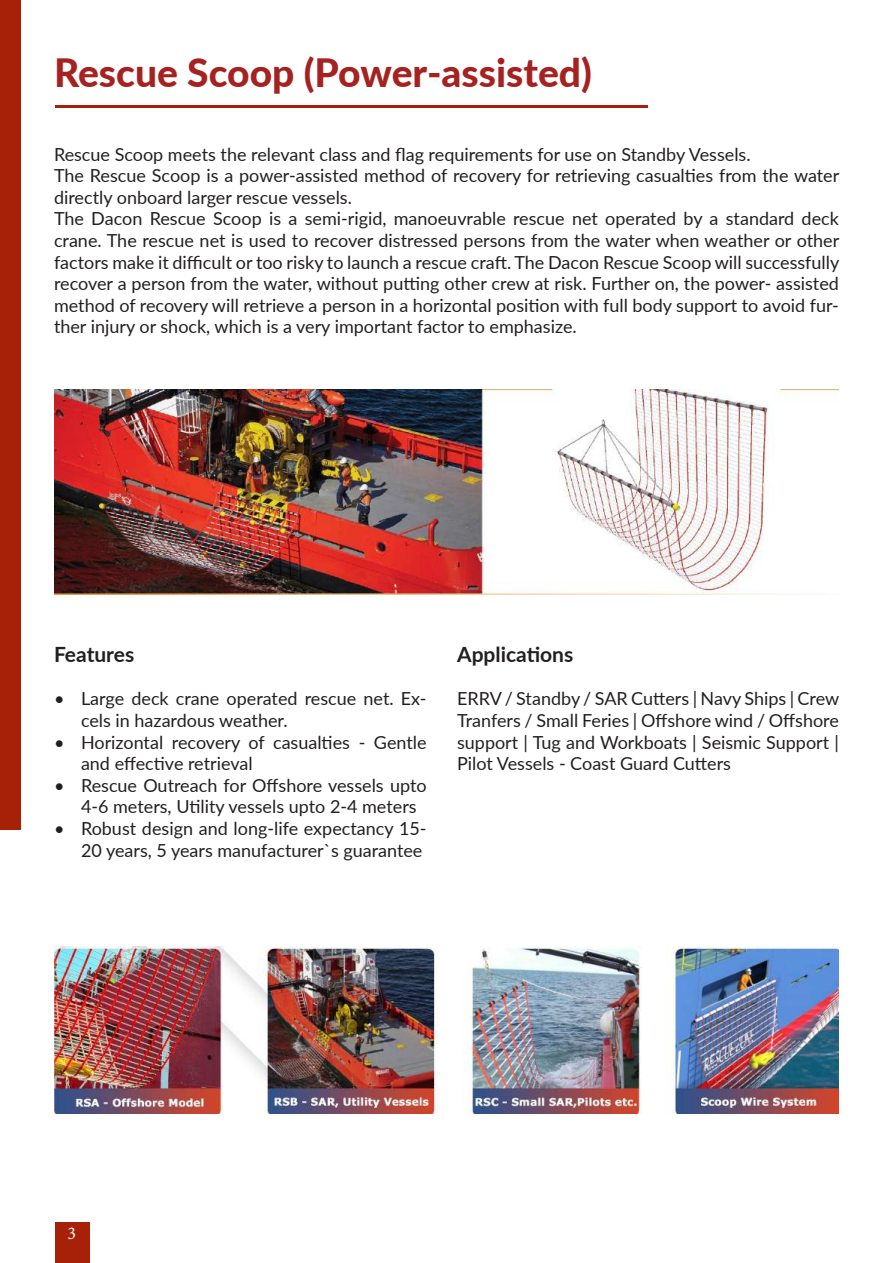
<style>
.page{position:relative;width:893px;height:1263px;background:#fff}
.page>*{position:absolute;margin:0;border:0;box-sizing:border-box;transform-origin:0 0}
.t1{font:800 39px "Lato";color:#a52221}
.t2{font:700 21px "Lato";color:#231f20}
.t3{font:18px/21.6px "Lato";color:#231f20}
.t4{font:18px "Minion Pro";color:#fff}
</style>
<div class="page">
<div style="left:55px;top:1222px;width:34px;height:41px;background:#a72108"></div>
<hr style="left:55px;top:106px;width:592px;height:2px;background:#a72108">
<div style="left:0;top:0;width:21px;height:829px;background:#a72108"></div>
<img style="left:55px;top:390px;width:784px;height:205px">
<img style="left:54px;top:946px;width:785px;height:168px">
<h1 class="t1" style="left:54px;top:44px;width:540px">Rescue Scoop (Power-assisted)</h1>
<p class="t3" style="left:54px;top:142px;width:787px">Rescue Scoop meets the relevant class and flag requirements for use on Standby Vessels.<br>The Rescue Scoop is a power-assisted method of recovery for retrieving casualties from the water directly onboard larger rescue vessels.<br>The Dacon Rescue Scoop is a semi-rigid, manoeuvrable rescue net operated by a standard deck crane. The rescue net is used to recover distressed persons from the water when weather or other factors make it difficult or too risky to launch a rescue craft. The Dacon Rescue Scoop will successfully recover a person from the water, without putting other crew at risk. Further on, the power- assisted method of recovery will retrieve a person in a horizontal position with full body support to avoid fur&shy;ther injury or shock, which is a very important factor to emphasize.</p>
<p class="t2" style="left:54px;top:639px;width:82px">Features</p>
<p class="t3" style="left:81px;top:687px;width:347px;text-indent:-27px">• Large deck crane operated rescue net. Ex&shy;cels in hazardous weather.</p>
<p class="t3" style="left:81px;top:730px;width:347px;text-indent:-27px">• Horizontal recovery of casualties - Gentle and effective retrieval</p>
<p class="t3" style="left:81px;top:774px;width:347px;text-indent:-27px">• Rescue Outreach for Offshore vessels upto<br>4-6 meters, Utility vessels upto 2-4 meters</p>
<p class="t3" style="left:54px;top:817px;width:374px;text-align:right">• Robust design and long-life expectancy 15-<br>20 years, 5 years manufacturer`s guarantee</p>
<p class="t2" style="left:457px;top:639px;width:118px">Applications</p>
<p class="t3" style="left:457px;top:687px;width:384px;text-align:justify">ERRV / Standby / SAR Cutters | Navy Ships | Crew Tranfers / Small Feries | Offshore wind / Offshore support | Tug and Workboats | Seismic Support | Pilot Vessels - Coast Guard Cutters</p>
<p class="t4" style="left:68px;top:1221px;width:10px">3</p>
</div>
